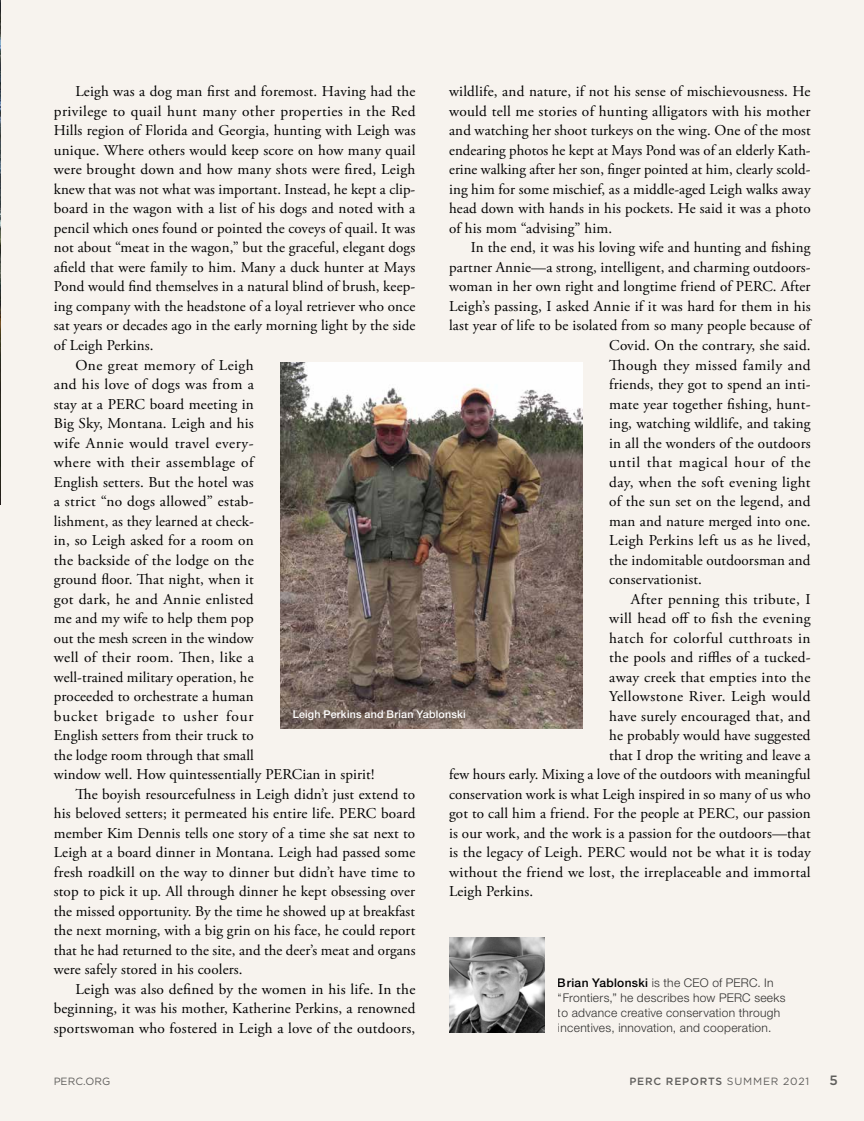
<style>
.page{position:relative;width:864px;height:1121px;background:#fff}
.page>*{position:absolute;margin:0;border:0;box-sizing:border-box;transform-origin:0 0}
.t1{font:15px/19.5px "Adobe Garamond Pro";letter-spacing:.01em;color:#000;text-align:justify}
.t2{font:15px "Adobe Garamond Pro";letter-spacing:.03em;color:#000}
.t3{font:15px "Adobe Garamond Pro";letter-spacing:.035em;color:#000}
.t4{font:15px "Adobe Garamond Pro";letter-spacing:.04em;color:#000}
.t5{font:15px "Adobe Garamond Pro";letter-spacing:.055em;color:#000}
.t6{font:500 13.5px "Gotham";color:#636363}
.t7{font:300 12px/15px "Helvetica Neue LT Pro";letter-spacing:.025em;color:#333}
.t8{font:500 10.65px "Helvetica Neue LT Pro";letter-spacing:.02em;color:#fff}
.t9{font:500 10.5px "Gotham";letter-spacing:.075em;color:#636363}
.t10{font:10.5px "Gotham";letter-spacing:.01em;color:#636363}
.s1{font-weight:500;color:#000}
.s2{font-weight:400}
</style>
<div class="page">
<div style="left:0;top:0;width:864px;height:1120px;background:#f7f3ee"></div>
<img style="left:0;top:0;width:1px;height:504px">
<img style="left:449px;top:937px;width:95px;height:95px">
<img style="left:281px;top:362px;width:301px;height:366px">
<p class="t1" style="left:75px;top:82px;width:342px">Leigh was a dog man first and foremost. Having had the</p>
<p class="t1" style="left:54px;top:102px;width:363px">privilege to quail hunt many other properties in the Red</p>
<p class="t1" style="left:54px;top:121px;width:363px">Hills region of Florida and Georgia, hunting with Leigh was</p>
<p class="t1" style="left:54px;top:141px;width:363px">unique. Where others would keep score on how many quail</p>
<p class="t1" style="left:54px;top:160px;width:363px">were brought down and how many shots were fired, Leigh</p>
<p class="t1" style="left:54px;top:180px;width:363px">knew that was not what was important. Instead, he kept a clip-</p>
<p class="t1" style="left:54px;top:199px;width:363px">board in the wagon with a list of his dogs and noted with a</p>
<p class="t1" style="left:54px;top:219px;width:363px">pencil which ones found or pointed the coveys of quail. It was</p>
<p class="t1" style="left:54px;top:238px;width:363px">not about “meat in the wagon,” but the graceful, elegant dogs</p>
<p class="t1" style="left:54px;top:258px;width:363px">afield that were family to him. Many a duck hunter at Mays</p>
<p class="t1" style="left:54px;top:277px;width:363px">Pond would find themselves in a natural blind of brush, keep-</p>
<p class="t1" style="left:54px;top:297px;width:363px">ing company with the headstone of a loyal retriever who once</p>
<p class="t1" style="left:54px;top:316px;width:363px">sat years or decades ago in the early morning light by the side</p>
<p class="t1" style="left:54px;top:336px;width:101px">of Leigh Perkins.</p>
<p class="t1" style="left:75px;top:355px;width:180px">One great memory of Leigh</p>
<p class="t1" style="left:54px;top:375px;width:202px">and his love of dogs was from a</p>
<p class="t1" style="left:54px;top:394px;width:201px">stay at a PERC board meeting in</p>
<p class="t1" style="left:54px;top:414px;width:201px">Big Sky, Montana. Leigh and his</p>
<p class="t3" style="left:54px;top:434px;width:201px">wife Annie would travel every-</p>
<p class="t2" style="left:54px;top:453px;width:201px">where with their assemblage of</p>
<p class="t1" style="left:54px;top:472px;width:201px">English setters. But the hotel was</p>
<p class="t1" style="left:54px;top:492px;width:201px">a strict “no dogs allowed” estab-</p>
<p class="t1" style="left:54px;top:511px;width:202px">lishment, as they learned at check-</p>
<p class="t1" style="left:54px;top:531px;width:201px">in, so Leigh asked for a room on</p>
<p class="t1" style="left:54px;top:550px;width:201px">the backside of the lodge on the</p>
<p class="t1" style="left:54px;top:570px;width:201px">ground floor. That night, when it</p>
<p class="t1" style="left:54px;top:589px;width:201px">got dark, he and Annie enlisted</p>
<p class="t1" style="left:54px;top:609px;width:201px">me and my wife to help them pop</p>
<p class="t1" style="left:54px;top:628px;width:201px">out the mesh screen in the window</p>
<p class="t1" style="left:54px;top:648px;width:202px">well of their room. Then, like a</p>
<p class="t1" style="left:54px;top:667px;width:201px">well-trained military operation, he</p>
<p class="t1" style="left:54px;top:687px;width:201px">proceeded to orchestrate a human</p>
<p class="t5" style="left:54px;top:707px;width:201px">bucket brigade to usher four</p>
<p class="t1" style="left:54px;top:726px;width:201px">English setters from their truck to</p>
<p class="t1" style="left:54px;top:745px;width:202px">the lodge room through that small</p>
<p class="t1" style="left:54px;top:765px;width:322px">window well. How quintessentially PERCian in spirit!</p>
<p class="t1" style="left:75px;top:784px;width:341px">The boyish resourcefulness in Leigh didn’t just extend to</p>
<p class="t1" style="left:54px;top:804px;width:363px">his beloved setters; it permeated his entire life. PERC board</p>
<p class="t1" style="left:54px;top:823px;width:363px">member Kim Dennis tells one story of a time she sat next to</p>
<p class="t1" style="left:54px;top:843px;width:363px">Leigh at a board dinner in Montana. Leigh had passed some</p>
<p class="t1" style="left:54px;top:862px;width:363px">fresh roadkill on the way to dinner but didn’t have time to</p>
<p class="t1" style="left:54px;top:882px;width:363px">stop to pick it up. All through dinner he kept obsessing over</p>
<p class="t1" style="left:54px;top:901px;width:363px">the missed opportunity. By the time he showed up at breakfast</p>
<p class="t1" style="left:54px;top:921px;width:363px">the next morning, with a big grin on his face, he could report</p>
<p class="t1" style="left:54px;top:940px;width:363px">that he had returned to the site, and the deer’s meat and organs</p>
<p class="t1" style="left:54px;top:960px;width:190px">were safely stored in his coolers.</p>
<p class="t1" style="left:75px;top:979px;width:342px">Leigh was also defined by the women in his life. In the</p>
<p class="t1" style="left:54px;top:999px;width:363px">beginning, it was his mother, Katherine Perkins, a renowned</p>
<p class="t1" style="left:54px;top:1018px;width:363px">sportswoman who fostered in Leigh a love of the outdoors,</p>
<p class="t1" style="left:449px;top:82px;width:363px">wildlife, and nature, if not his sense of mischievousness. He would tell me stories of hunting alligators with his mother and watching her shoot turkeys on the wing. One of the most endearing photos he kept at Mays Pond was of an elderly Kath&shy;erine walking after her son, finger pointed at him, clearly scold&shy;ing him for some mischief, as a middle-aged Leigh walks away head down with hands in his pockets. He said it was a photo of his mom “advising” him.</p>
<p class="t1" style="left:471px;top:238px;width:341px">In the end, it was his loving wife and hunting and fishing</p>
<p class="t1" style="left:449px;top:258px;width:363px">partner Annie—a strong, intelligent, and charming outdoors-</p>
<p class="t1" style="left:449px;top:277px;width:363px">woman in her own right and longtime friend of PERC. After</p>
<p class="t1" style="left:449px;top:297px;width:363px">Leigh’s passing, I asked Annie if it was hard for them in his</p>
<p class="t1" style="left:449px;top:316px;width:363px">last year of life to be isolated from so many people because of</p>
<p class="t1" style="left:609px;top:336px;width:203px">Covid. On the contrary, she said.</p>
<p class="t2" style="left:609px;top:356px;width:203px">Though they missed family and</p>
<p class="t1" style="left:609px;top:375px;width:203px">friends, they got to spend an inti-</p>
<p class="t1" style="left:609px;top:394px;width:203px">mate year together fishing, hunt-</p>
<p class="t1" style="left:609px;top:414px;width:203px">ing, watching wildlife, and taking</p>
<p class="t1" style="left:609px;top:433px;width:203px">in all the wonders of the outdoors</p>
<p class="t4" style="left:609px;top:453px;width:203px">until that magical hour of the</p>
<p class="t1" style="left:609px;top:472px;width:203px">day, when the soft evening light</p>
<p class="t1" style="left:609px;top:492px;width:203px">of the sun set on the legend, and</p>
<p class="t1" style="left:609px;top:511px;width:203px">man and nature merged into one.</p>
<p class="t1" style="left:609px;top:531px;width:203px">Leigh Perkins left us as he lived,</p>
<p class="t1" style="left:609px;top:550px;width:203px">the indomitable outdoorsman and</p>
<p class="t1" style="left:609px;top:570px;width:94px">conservationist.</p>
<p class="t2" style="left:631px;top:590px;width:181px">After penning this tribute, I</p>
<p class="t1" style="left:609px;top:609px;width:203px">will head off to fish the evening</p>
<p class="t2" style="left:609px;top:629px;width:203px">hatch for colorful cutthroats in</p>
<p class="t1" style="left:609px;top:648px;width:203px">the pools and riffles of a tucked-</p>
<p class="t1" style="left:609px;top:667px;width:203px">away creek that empties into the</p>
<p class="t2" style="left:609px;top:687px;width:203px">Yellowstone River. Leigh would</p>
<p class="t1" style="left:609px;top:706px;width:203px">have surely encouraged that, and</p>
<p class="t1" style="left:609px;top:726px;width:203px">he probably would have suggested</p>
<p class="t1" style="left:609px;top:745px;width:203px">that I drop the writing and leave a</p>
<p class="t1" style="left:449px;top:765px;width:363px">few hours early. Mixing a love of the outdoors with meaningful</p>
<p class="t1" style="left:449px;top:784px;width:363px">conservation work is what Leigh inspired in so many of us who</p>
<p class="t1" style="left:449px;top:804px;width:363px">got to call him a friend. For the people at PERC, our passion</p>
<p class="t1" style="left:449px;top:823px;width:363px">is our work, and the work is a passion for the outdoors—that</p>
<p class="t1" style="left:449px;top:843px;width:363px">is the legacy of Leigh. PERC would not be what it is today</p>
<p class="t1" style="left:449px;top:862px;width:363px">without the friend we lost, the irreplaceable and immortal</p>
<p class="t1" style="left:449px;top:882px;width:86px">Leigh Perkins.</p>
<p class="t8" style="left:293px;top:707px;width:175px">Leigh Perkins and Brian Yablonski</p>
<p class="t7" style="left:558px;top:974px;width:229px"><span class="s1">Brian Yablonski</span> is the CEO of PERC. In “Frontiers,” he describes how PERC seeks to advance creative conservation through incentives, innovation, and cooperation.</p>
<p class="t10" style="left:53px;top:1074px;width:59px">PERC.ORG</p>
<p class="t9" style="left:630px;top:1074px;width:181px">PERC REPORTS <span class="s2">SUMMER 2021</span></p>
<p class="t6" style="left:829px;top:1071px;width:10px">5</p>
</div>
